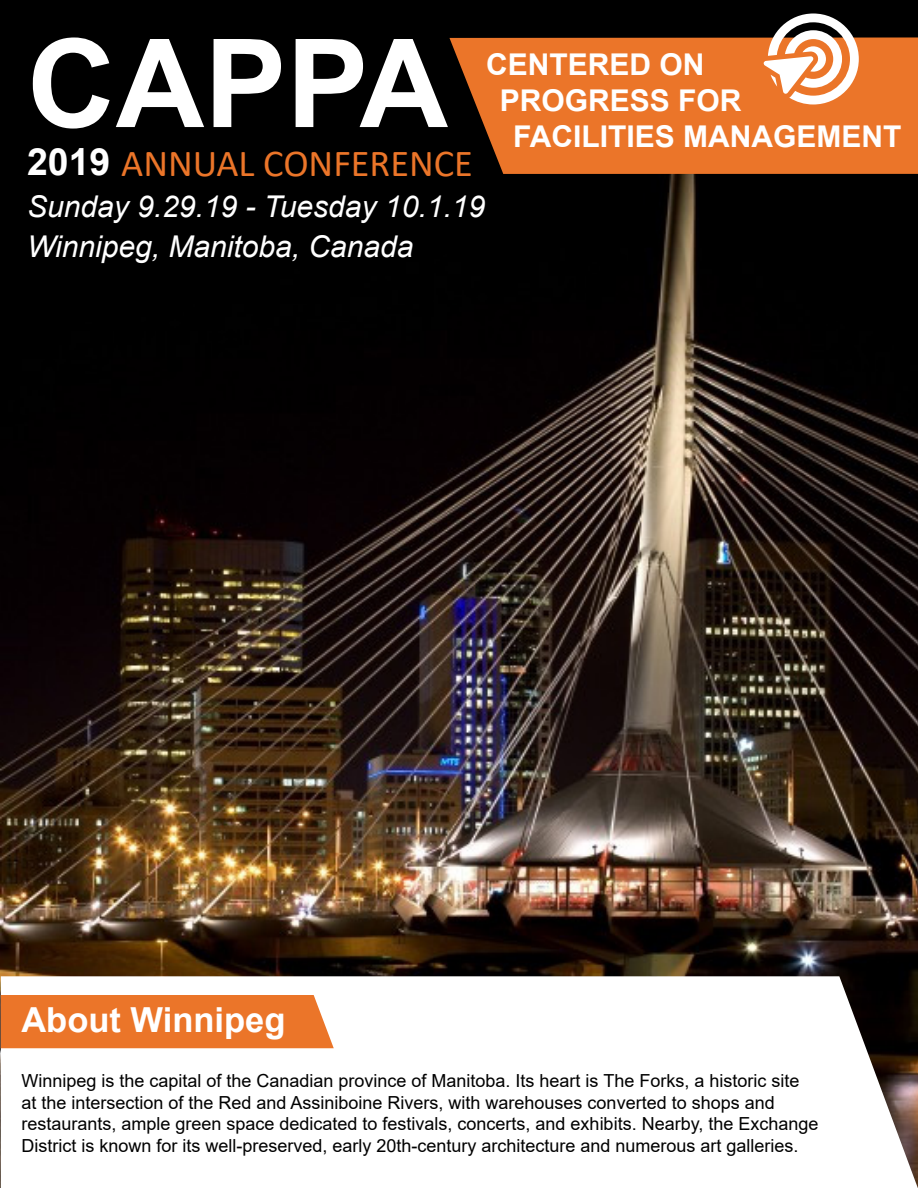
<style>
.page{position:relative;width:918px;height:1188px;background:#fff}
.page>*{position:absolute;margin:0;border:0;box-sizing:border-box;transform-origin:0 0}
.t1{font:700 123px "Arial";color:#fff}
.t2{font:38.25px "Calibri";color:#eb7529}
.t3{font:700 34.5px "Arial";color:#fff}
.t4{font:italic 30px/40.8px "Arial";color:#fff}
.t5{font:700 30px "Arial";color:#fff}
.t6{font:18px/21.6px "Arial";color:#000101}
.s1{font-family:"Arial";font-weight:700;font-size:37.5px;color:#fff}
</style>
<div class="page">
<img style="left:0;top:0;width:918px;height:1188px">
<svg style="left:449px;top:37px;width:469px;height:137px;background:#db6d26"></svg>
<svg style="left:1px;top:976px;width:917px;height:212px"></svg>
<div style="left:1px;top:995px;width:333px;height:53px;background:#eb7529"></div>
<svg style="left:764px;top:14px;width:95px;height:91px"></svg>
<h1 class="t1" style="left:27px;top:-3px;width:423px">CAPPA</h1>
<h2 class="t2" style="left:27px;top:136px;width:447px"><span class="s1">2019</span> ANNUAL CONFERENCE</h2>
<h3 class="t5" style="left:486px;top:43px;width:220px">CENTERED ON</h3>
<h3 class="t5" style="left:500px;top:79px;width:243px">PROGRESS FOR</h3>
<h3 class="t5" style="left:513px;top:115px;width:390px">FACILITIES MANAGEMENT</h3>
<h3 class="t4" style="left:27px;top:186px;width:460px">Sunday 9.29.19 - Tuesday 10.1.19<br>Winnipeg, Manitoba, Canada</h3>
<h3 class="t3" style="left:21px;top:995px;width:266px">About Winnipeg</h3>
<p class="t6" style="left:21px;top:1070px;width:799px">Winnipeg is the capital of the Canadian province of Manitoba. Its heart is The Forks, a historic site at the intersection of the Red and Assiniboine Rivers, with warehouses converted to shops and restaurants, ample green space dedicated to festivals, concerts, and exhibits. Nearby, the Exchange District is known for its well-preserved, early 20th-century architecture and numerous art galleries.</p>
</div>
